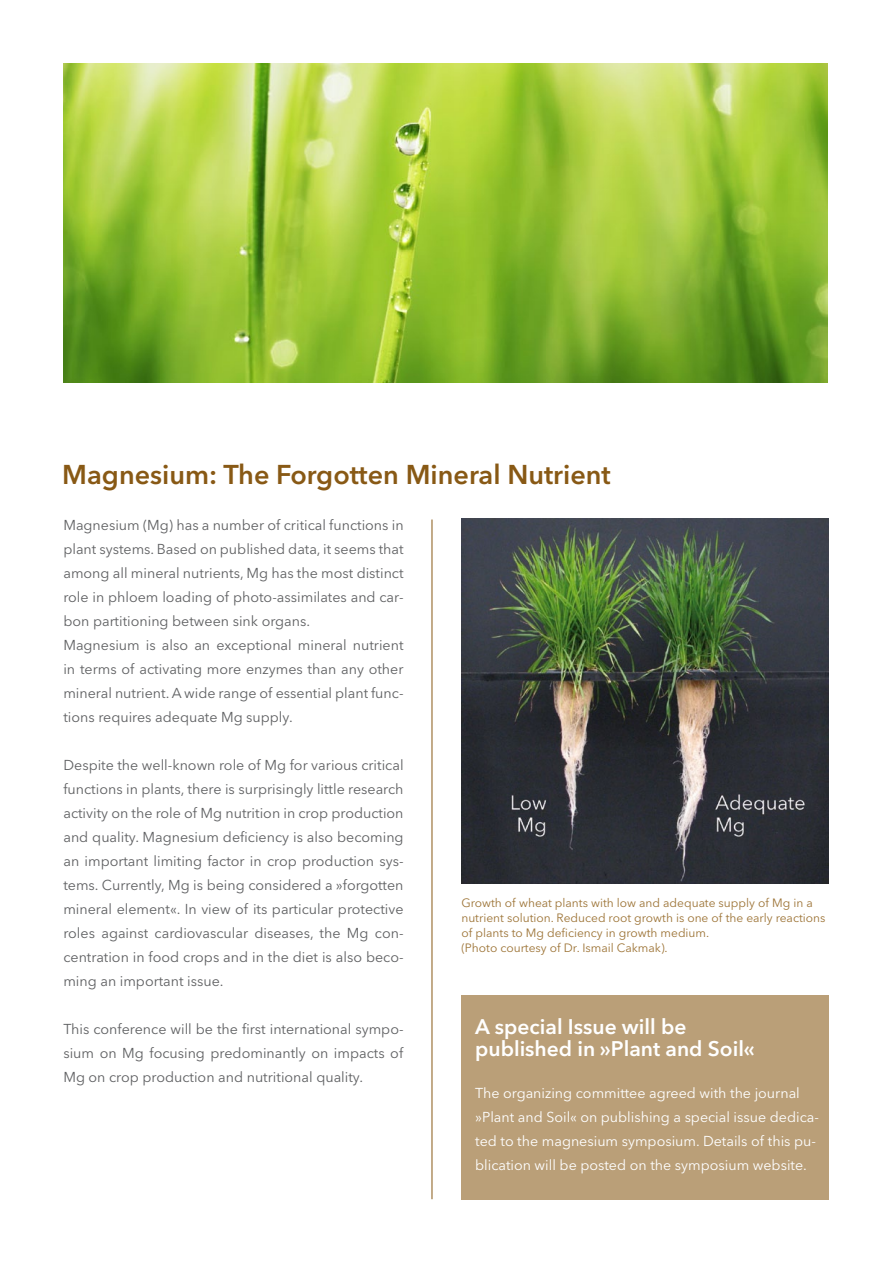
<style>
.page{position:relative;width:893px;height:1263px;background:#fff}
.page>*{position:absolute;margin:0;border:0;box-sizing:border-box;transform-origin:0 0}
.t1{font:600 27px "Avenir Next LT Pro";color:#885915}
.t2{font:600 21px/22.5px "Avenir Next LT Pro";color:#fff}
.t3{font:14.25px/24px "Avenir Next LT Pro";color:#5f6062;text-align:justify}
.t4{font:14.25px/24px "Avenir Next LT Pro";color:#fff}
.t5{font:12px/15px "Avenir Next LT Pro";color:#9d7437}
</style>
<div class="page">
<img style="left:461px;top:519px;width:368px;height:364px">
<hr style="left:432px;top:519px;width:1px;height:680px;background:#885915">
<div style="left:461px;top:995px;width:368px;height:204px;background:#ba9f78"></div>
<img style="left:63px;top:64px;width:765px;height:319px">
<h1 class="t1" style="left:62px;top:458px;width:550px">Magnesium: The Forgotten Mineral Nutrient</h1>
<p class="t3" style="left:63px;top:512px;width:342px;text-align:left">Magnesium (Mg) has a number of critical functions in plant systems. Based on published data, it seems that among all mineral nutrients, Mg has the most distinct role in phloem loading of photo-assimilates and car&shy;bon partitioning between sink organs.<br>Magnesium is also an exceptional mineral nutrient in terms of activating more enzymes than any other mineral nutrient. A wide range of essential plant func&shy;tions requires adequate Mg supply.</p>
<p class="t3" style="left:63px;top:752px;width:342px">Despite the well-known role of M g for various critical functions in plants, there is surprisingly little research activity on the role of M g nutrition in crop production and quality. Magnesium deficiency is also becoming an important limiting factor in crop production sys&shy;tems. Currently, M g is being considered a »forgotten mineral element«. I n view of its particular protective roles against cardiovascular diseases, the M g con&shy;centration in food crops and in the diet is also beco&shy;ming an important issue.</p>
<p class="t3" style="left:63px;top:1016px;width:342px">This conference will be the first international sympo&shy;sium on Mg focusing predominantly on impacts of Mg on crop production and nutritional quality.</p>
<p class="t5" style="left:461px;top:896px;width:366px">Growth of wheat plants with low and adequate supply of M g in a nutrient solution. Reduced root growth is one of the early reactions of plants to Mg deficiency in growth medium.<br>(Photo courtesy of Dr. Ismail Cakmak).</p>
<h2 class="t2" style="left:475px;top:1015px;width:281px">A special Issue will be published in »Plant and Soil«</h2>
<p class="t4" style="left:475px;top:1081px;width:345px">The organizing committee agreed with the journal »Plant and Soil« on publishing a special issue dedica&shy;ted to the magnesium symposium. Details of this pu&shy;blication will be posted on the symposium website.</p>
</div>
